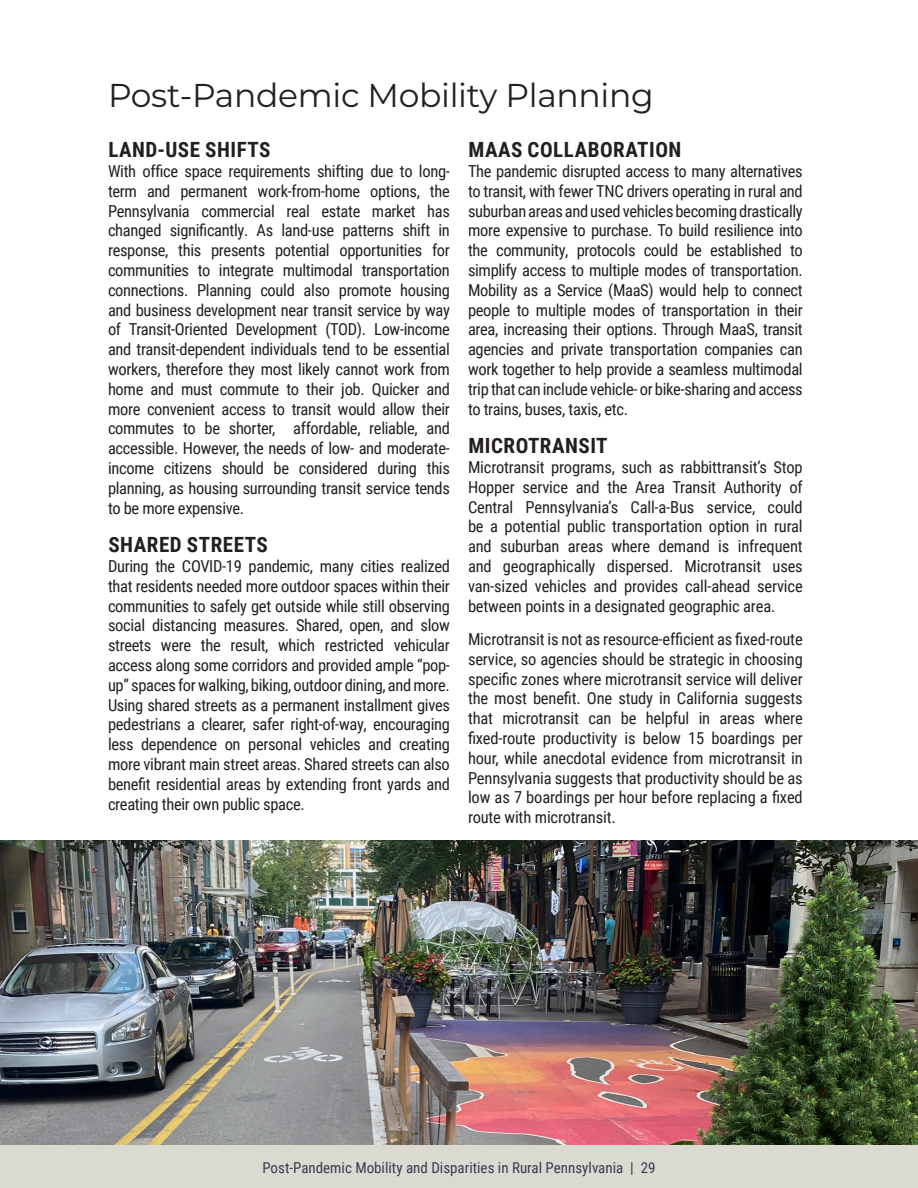
<style>
.page{position:relative;width:918px;height:1188px;background:#fff}
.page>*{position:absolute;margin:0;border:0;box-sizing:border-box;transform-origin:0 0}
.t1{font:33px "Montserrat";letter-spacing:-.01em;color:#231f20}
.t2{font:700 21px "Roboto Condensed";letter-spacing:.025em;color:#231f20}
.t3{font:16.5px/19.8px "Roboto Condensed";letter-spacing:-.02em;color:#231f20;text-align:justify}
.t4{font:15px "Roboto Condensed";color:#3b3952}
</style>
<div class="page">
<div style="left:0;top:1145px;width:918px;height:43px;background:#dbdad1"></div>
<img style="left:0;top:840px;width:918px;height:305px">
<h1 class="t1" style="left:108px;top:73px;width:547px">Post-Pandemic Mobility Planning</h1>
<p class="t2" style="left:108px;top:135px;width:164px">LAND-USE SHIFTS</p>
<p class="t3" style="left:108px;top:161px;width:343px">With office space requirements shifting due to long&shy;term and permanent work-from-home options, the Pennsylvania commercial real estate market has changed significantly. As land-use patterns shift in response, this presents potential opportunities for communities to integrate multimodal transportation connections. Planning could also promote housing and business development near transit service by way of Transit-Oriented Development (TOD). Low-income and transit-dependent individuals tend to be essential workers, therefore they most likely cannot work from home and must commute to their job. Quicker and more convenient access to transit would allow their commutes to be shorter, affordable, reliable, and accessible. However, the needs of low- and moderate&shy;income citizens should be considered during this planning, as housing surrounding transit service tends to be more expensive.</p>
<p class="t2" style="left:108px;top:530px;width:161px">SHARED STREETS</p>
<p class="t3" style="left:108px;top:556px;width:344px">During the COVID-19 pandemic, many cities realized that residents needed more outdoor spaces within their communities to safely get outside while still observing social distancing measures. Shared, open, and slow streets were the result, which restricted vehicular access along some corridors and provided ample “pop&shy;up” spaces for walking, biking, outdoor dining, and more.<br>Using shared streets as a permanent installment gives pedestrians a clearer, safer right-of-way, encouraging less dependence on personal vehicles and creating more vibrant main street areas. Shared streets can also benefit residential areas by extending front yards and creating their own public space.</p>
<p class="t2" style="left:468px;top:135px;width:215px">MAAS COLLABORATION</p>
<p class="t3" style="left:468px;top:161px;width:336px">The pandemic disrupted access to many alternatives to transit, with fewer TNC drivers operating in rural and suburban areas and used vehicles becoming drastically more expensive to purchase. To build resilience into the community, protocols could be established to simplify access to multiple modes of transportation.<br>Mobility as a Service (MaaS) would help to connect people to multiple modes of transportation in their area, increasing their options. Through MaaS, transit agencies and private transportation companies can work together to help provide a seamless multimodal trip that can include vehicle- or bike-sharing and access to trains, buses, taxis, etc.</p>
<p class="t2" style="left:468px;top:431px;width:141px">MICROTRANSIT</p>
<p class="t3" style="left:468px;top:457px;width:336px">Microtransit programs, such as rabbittransit’s Stop Hopper service and the Area Transit Authority of Central Pennsylvania’s Call-a-Bus service, could be a potential public transportation option in rural and suburban areas where demand is infrequent and geographically dispersed. Microtransit uses van-sized vehicles and provides call-ahead service between points in a designated geographic area.</p>
<p class="t3" style="left:468px;top:629px;width:336px">Microtransit is not as resource-efficient as fixed-route service, so agencies should be strategic in choosing specific zones where microtransit service will deliver the most benefit. One study in California suggests that microtransit can be helpful in areas where fixed-route productivity is below 15 boardings per hour, while anecdotal evidence from microtransit in Pennsylvania suggests that productivity should be as low as 7 boardings per hour before replacing a fixed route with microtransit.</p>
<p class="t4" style="left:262px;top:1157px;width:395px">Post-Pandemic Mobility and Disparities in Rural Pennsylvania | 29</p>
</div>
